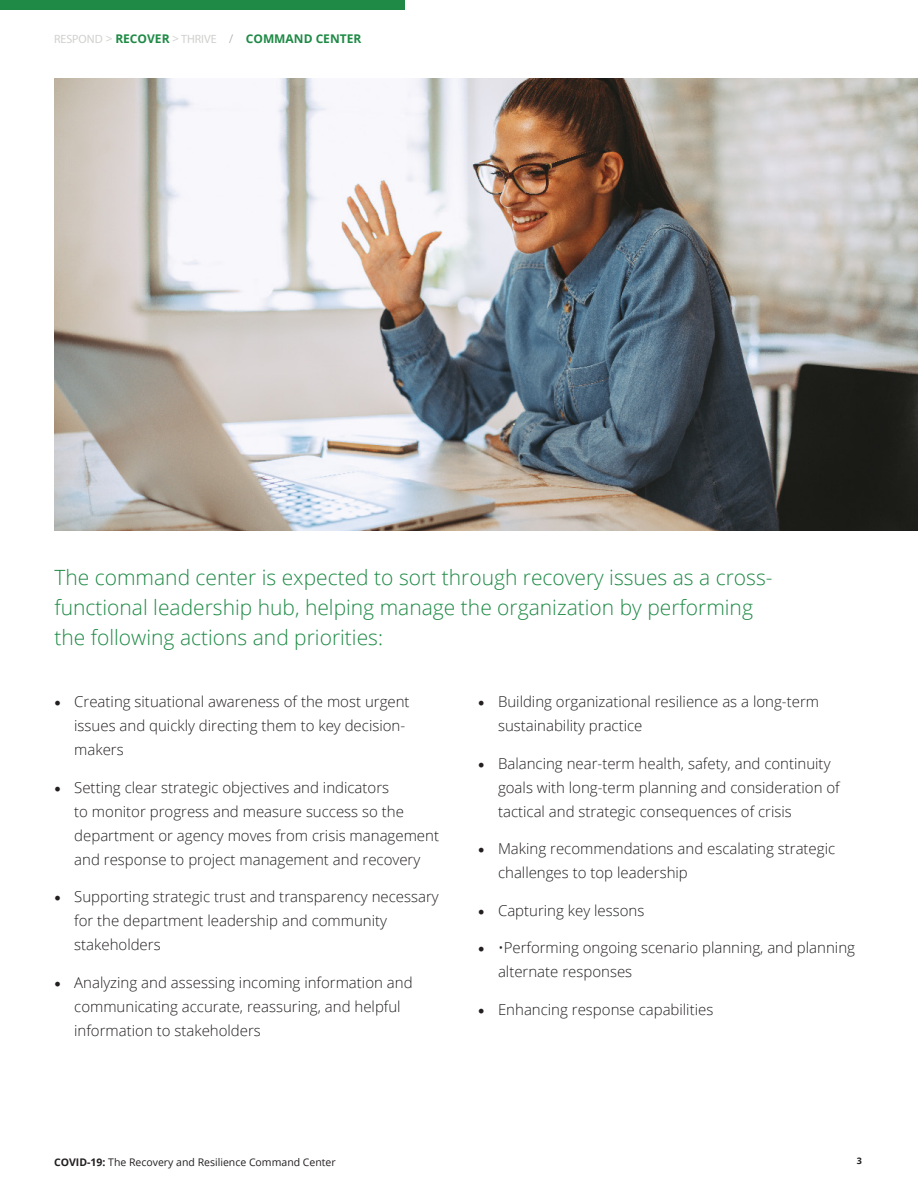
<style>
.page{position:relative;width:918px;height:1188px;background:#fff}
.page>*{position:absolute;margin:0;border:0;box-sizing:border-box;transform-origin:0 0}
.t1{font:300 21px/30px "Open Sans";color:#1e8a45}
.t2{font:300 15px/24px "Open Sans";color:#231f20}
.t3{font:700 12px "Open Sans";color:#1e8a45}
.t4{font:10.5px "Open Sans";color:#231f20}
.t5{font:700 9px "Open Sans";color:#231f20}
.s1{font-family:"Myriad Pro";font-weight:400;color:#d0d0ce}
.s2{font-weight:400;color:#d0d0ce}
.s3{font-weight:300;color:#96989b}
.s4{font-family:"Minion Pro";font-weight:400;font-size:18px}
.s5{font-weight:700}
</style>
<div class="page">
<div style="left:0;top:0;width:405px;height:9px;background:#1e8a45"></div>
<img style="left:54px;top:79px;width:864px;height:451px">
<p class="t3" style="left:54px;top:30px;width:309px"><span class="s1">RESPOND</span> <span class="s2">&gt;</span> RECOVER <span class="s2">&gt;</span> <span class="s1">THRIVE</span> <span class="s3">/</span> COMMAND CENTER</p>
<p class="t1" style="left:54px;top:561px;width:720px">The command center is expected to sort through recovery issues as a cross&shy;functional leadership hub, helping manage the organization by performing the following actions and priorities:</p>
<p class="t2" style="left:74px;top:690px;width:337px;text-indent:-20px"><span class="s4">•</span> Creating situational awareness of the most urgent issues and quickly directing them to key decision&shy;makers</p>
<p class="t2" style="left:74px;top:775px;width:366px;text-indent:-20px"><span class="s4">•</span> Setting clear strategic objectives and indicators<br>to monitor progress and measure success so the department or agency moves from crisis management and response to project management and recovery</p>
<p class="t2" style="left:74px;top:885px;width:366px;text-indent:-20px"><span class="s4">•</span> Supporting strategic trust and transparency necessary for the department leadership and community stakeholders</p>
<p class="t2" style="left:74px;top:970px;width:340px;text-indent:-20px"><span class="s4">•</span> Analyzing and assessing incoming information and communicating accurate, reassuring, and helpful information to stakeholders</p>
<p class="t2" style="left:498px;top:690px;width:323px;text-indent:-20px"><span class="s4">•</span> Building organizational resilience as a long-term sustainability practice</p>
<p class="t2" style="left:498px;top:751px;width:343px;text-indent:-20px"><span class="s4">•</span> Balancing near-term health, safety, and continuity goals with long-term planning and consideration of tactical and strategic consequences of crisis</p>
<p class="t2" style="left:498px;top:837px;width:339px;text-indent:-20px"><span class="s4">•</span> Making recommendations and escalating strategic challenges to top leadership</p>
<p class="t2" style="left:478px;top:898px;width:168px"><span class="s4">•</span> Capturing key lessons</p>
<p class="t2" style="left:498px;top:936px;width:359px;text-indent:-20px"><span class="s4">•</span> •Performing ongoing scenario planning, and planning alternate responses</p>
<p class="t2" style="left:478px;top:997px;width:237px"><span class="s4">•</span> Enhancing response capabilities</p>
<p class="t4" style="left:54px;top:1155px;width:283px"><span class="s5">COVID-19:</span> The Recovery and Resilience Command Center</p>
<p class="t5" style="left:857px;top:1154px;width:7px">3</p>
</div>
